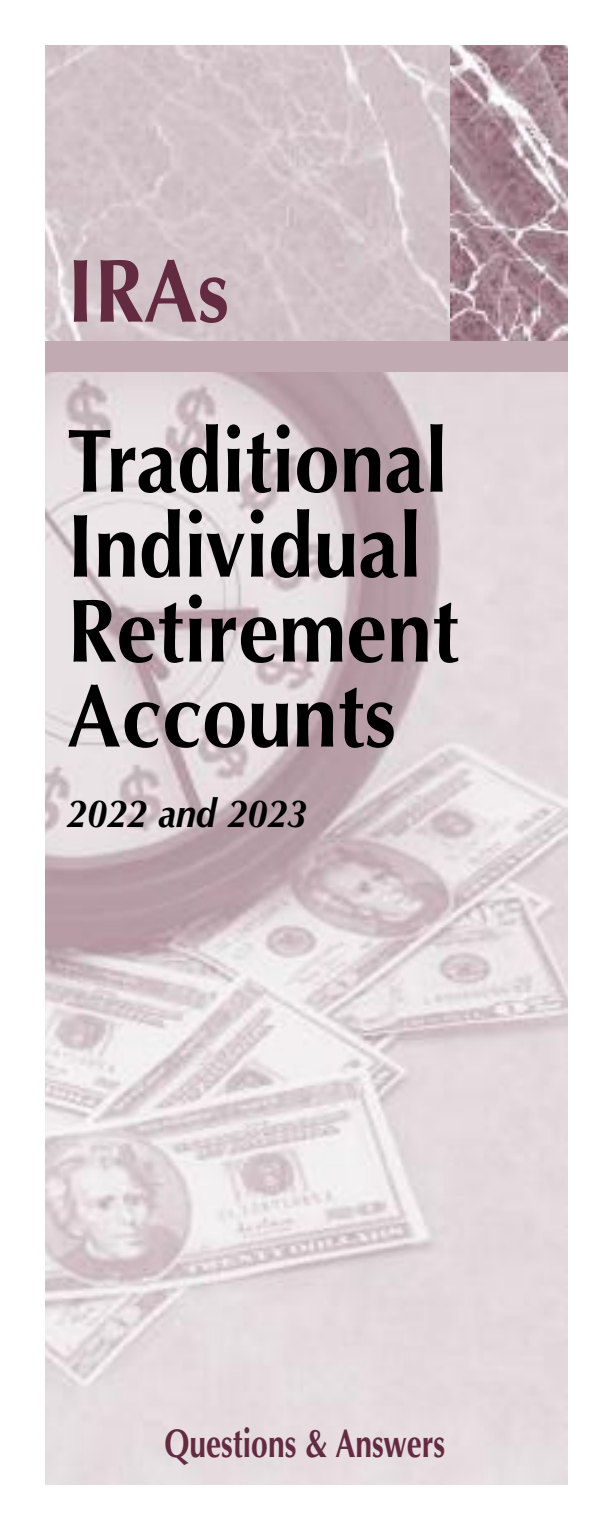
<style>
.page{position:relative;width:613px;height:1530px;background:#fff}
.page>*{position:absolute;margin:0;border:0;box-sizing:border-box;transform-origin:0 0}
.t1{font:700 90px/85px "Optima";color:#000;scale:.9 1}
.t2{font:700 90px "Optima";color:#632b3f;scale:.9 1}
.t3{font:700 40px "Optima";color:#632b3f;scale:.75 1}
.t4{font:italic 700 40px "Optima";color:#000;scale:.9 1}
</style>
<div class="page">
<img style="left:45px;top:45px;width:522px;height:1440px">
<svg style="left:450px;top:45px;width:117px;height:296px;background:#ae939c"></svg>
<div style="left:45px;top:341px;width:522px;height:30px;background:#c1aab2"></div>
<p class="t2" style="left:67px;top:239px;width:182px">IRAs</p>
<p class="t1" style="left:67px;top:420px;width:436px">Traditional<br>Individual<br>Retirement<br>Accounts</p>
<p class="t4" style="left:67px;top:789px;width:268px">2022 and 2023</p>
<p class="t3" style="left:164px;top:1420px;width:375px">Questions &amp; Answers</p>
</div>
